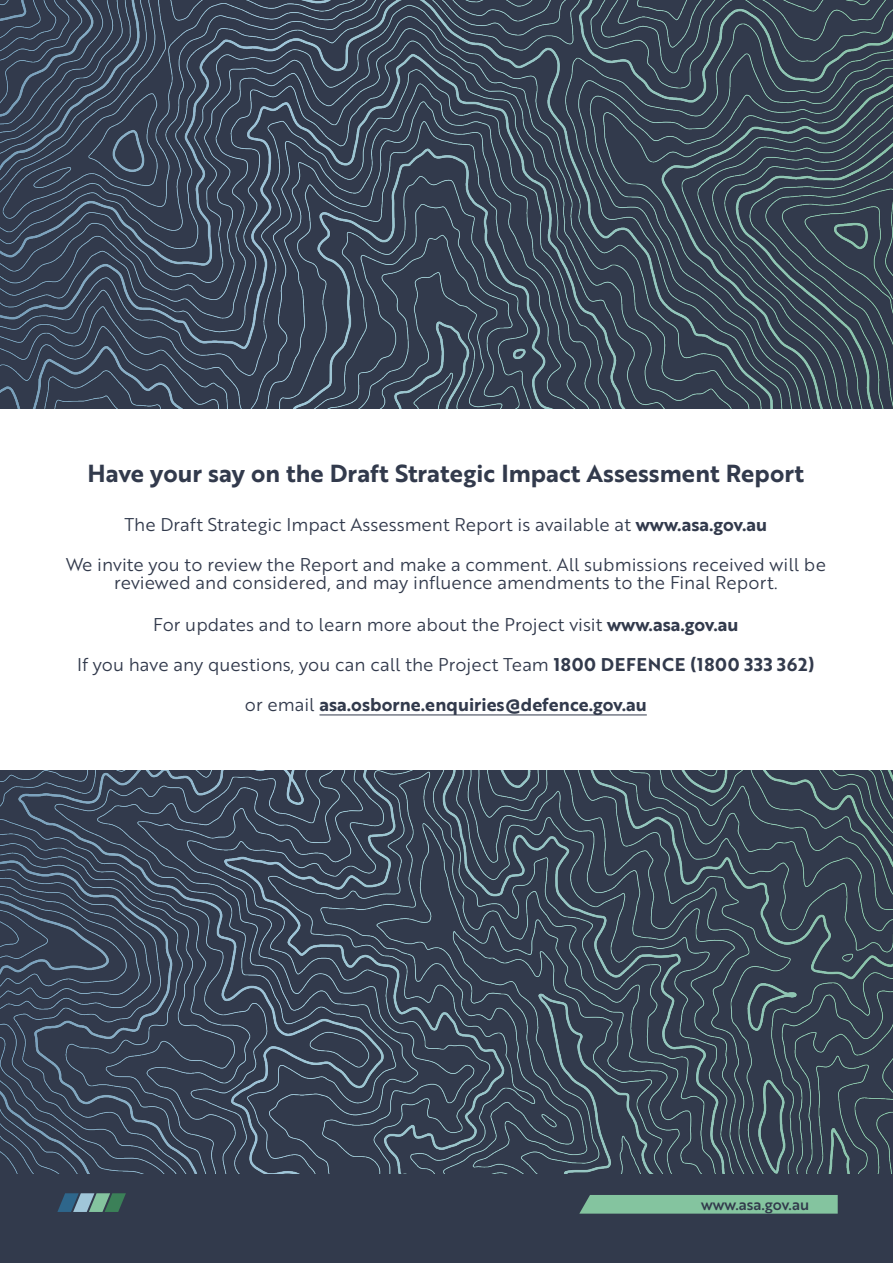
<style>
.page{position:relative;width:893px;height:1263px;background:#fff}
.page>*{position:absolute;margin:0;border:0;box-sizing:border-box;transform-origin:0 0}
.t1{font:24px "Brother 1816 Bold";color:#323a4c}
.txt{font:18px/18.8px "Brother 1816 Book";color:#323a4c;text-align:center}
.txt-2{font:18px "Brother 1816 Bold";color:#323a4c}
.t2{font:15px "Brother 1816 Medium";color:#323a4c}
.s1{font-family:"Brother 1816 Bold"}
.s2{font-family:"Brother 1816 Book"}
</style>
<div class="page">
<div style="left:0;top:757px;width:893px;height:506px;background:#323a4c"></div>
<div style="left:580px;top:1195px;width:258px;height:18px;background:#84c49f"></div>
<svg style="left:57px;top:1193px;width:69px;height:19px"></svg>
<img style="left:0;top:0;width:893px;height:1174px">
<div style="left:0;top:409px;width:893px;height:361px;background:#fff"></div>
<hr style="left:319px;top:715px;width:328px;height:1px;background:#323a4c">
<h2 class="t1" style="left:88px;top:455px;width:718px">Have your say on the Draft Strategic Impact Assessment Report</h2>
<p class="txt" style="left:124px;top:514px;width:644px">The Draft Strategic Impact Assessment Report is available at <span class="s1">www.asa.gov.au</span></p>
<p class="txt" style="left:66px;top:554px;width:762px">We invite you to review the Report and make a comment. All submissions received will be reviewed and considered, and may influence amendments to the Final Report.</p>
<p class="txt" style="left:153px;top:615px;width:587px">For updates and to learn more about the Project visit <span class="s1">www.asa.gov.au</span></p>
<p class="txt" style="left:77px;top:655px;width:739px">If you have any questions, you can call the Project Team <span class="s1">1800 DEFENCE (1800 333 362)</span></p>
<p class="txt-2" style="left:245px;top:691px;width:403px"><span class="s2">or email</span> asa.osborne.enquiries@defence.gov.au</p>
<p class="t2" style="left:701px;top:1193px;width:109px">www.asa.gov.au</p>
</div>
